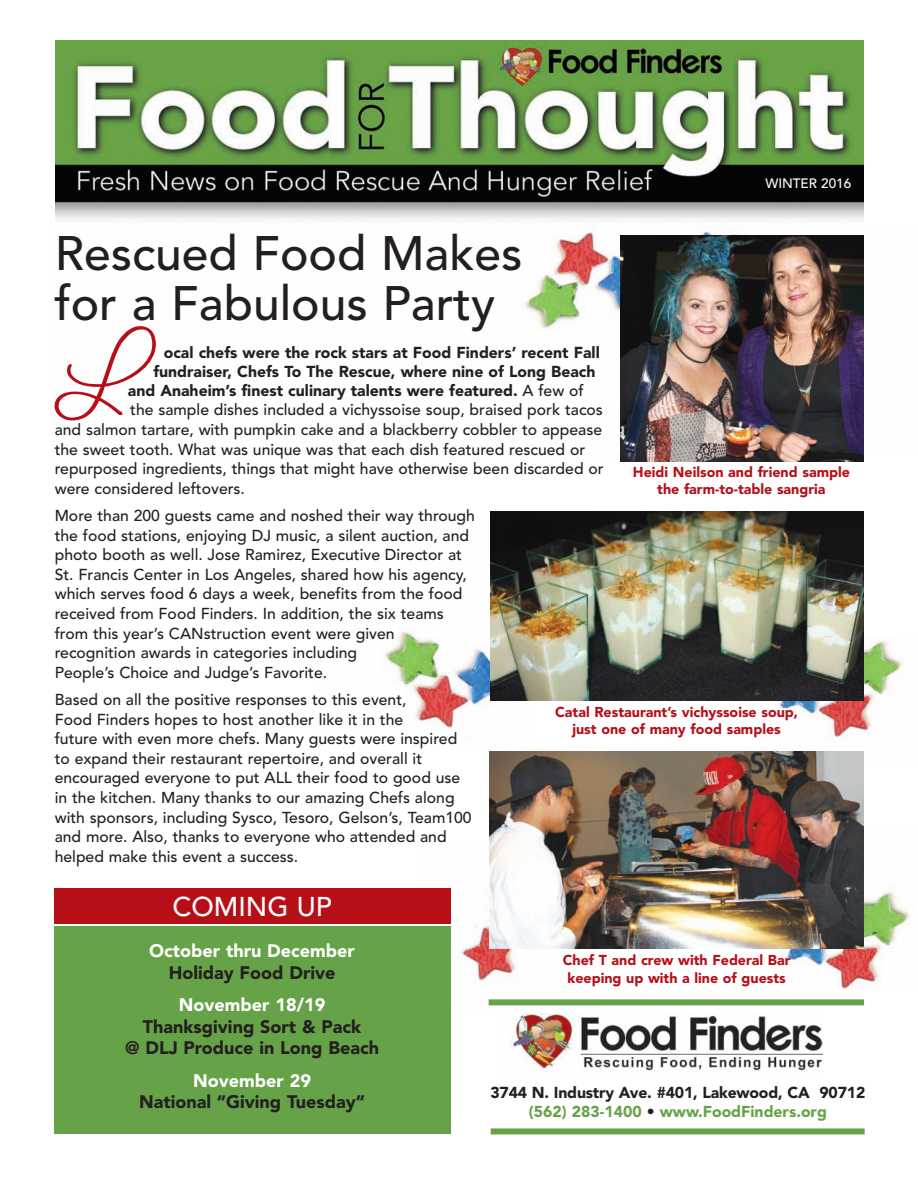
<style>
.page{position:relative;width:918px;height:1188px;background:#fff}
.page>*{position:absolute;margin:0;border:0;box-sizing:border-box;transform-origin:0 0}
.t1{font:500 91.5px "Saginaw";color:#b70f17}
.t2{font:500 48px/49.5px "Avenir";color:#231f20}
.t3{font:500 27px "Avenir";color:#fff}
.t4{font:900 18px/21.6px "Avenir";color:#231f20;text-align:center}
.t5{font:900 18px "Avenir";color:#fff}
.t6{font:500 15.75px/19.6px "Avenir";color:#231f20}
.t7{font:900 15.75px/18.9px "Avenir";color:#231f20;text-align:center}
.t8{font:900 14.25px/17.1px "Avenir";color:#b70f17;text-align:center}
.t9{font:500 13.5px "Avenir";color:#fff}
.s1{font-weight:500}
.s2{color:#66a247}
</style>
<div class="page">
<img style="left:775px;top:892px;width:135px;height:97px">
<img style="left:384px;top:631px;width:147px;height:98px">
<img style="left:55px;top:40px;width:809px;height:187px">
<img style="left:523px;top:231px;width:217px;height:98px">
<img style="left:450px;top:888px;width:148px;height:126px">
<img style="left:499px;top:1013px;width:324px;height:59px">
<div style="left:489px;top:999px;width:375px;height:6px;background:#66a247"></div>
<div style="left:54px;top:888px;width:396px;height:36px;background:#b70f17"></div>
<div style="left:491px;top:1128px;width:374px;height:6px;background:#66a247"></div>
<img style="left:620px;top:235px;width:244px;height:226px">
<div style="left:54px;top:926px;width:396px;height:208px;background:#66a247"></div>
<img style="left:760px;top:640px;width:144px;height:112px">
<img style="left:489px;top:752px;width:375px;height:196px">
<img style="left:490px;top:512px;width:374px;height:188px">
<p class="t9" style="left:765px;top:178px;width:87px">WINTER 2016</p>
<h2 class="t2" style="left:55px;top:233px;width:469px">Rescued Food Makes for a Fabulous Party</h2>
<p class="t7" style="left:164px;top:344px;width:438px">ocal chefs were the rock stars at Food Finders’ recent Fall</p>
<p class="t7" style="left:153px;top:363px;width:444px">fundraiser, Chefs To The Rescue, where nine of Long Beach</p>
<p class="t7" style="left:128px;top:382px;width:457px">and Anaheim’s finest culinary talents were featured. <span class="s1">A few of</span></p>
<p class="t6" style="left:130px;top:401px;width:474px">the sample dishes included a vichyssoise soup, braised pork tacos</p>
<p class="t6" style="left:55px;top:421px;width:549px">and salmon tartare, with pumpkin cake and a blackberry cobbler to appease</p>
<p class="t6" style="left:55px;top:441px;width:532px">the sweet tooth. What was unique was that each dish featured rescued or</p>
<p class="t6" style="left:55px;top:460px;width:550px">repurposed ingredients, things that might have otherwise been discarded or</p>
<p class="t6" style="left:55px;top:480px;width:192px">were considered leftovers.</p>
<p class="t6" style="left:55px;top:507px;width:422px">More than 200 guests came and noshed their way through the food stations, enjoying DJ music, a silent auction, and photo booth as well. Jose Ramirez, Executive Director at St. Francis Center in Los Angeles, shared how his agency, which serves food 6 days a week, benefits from the food received from Food Finders. In addition, the six teams from this year’s CANstruction event were given recognition awards in categories including<br>People’s Choice and Judge’s Favorite.</p>
<p class="t6" style="left:55px;top:691px;width:418px">Based on all the positive responses to this event,<br>Food Finders hopes to host another like it in the<br>future with even more chefs. Many guests were inspired to expand their restaurant repertoire, and overall it encouraged everyone to put ALL their food to good use in the kitchen. Many thanks to our amazing Chefs along with sponsors, including Sysco, Tesoro, Gelson’s, Team100 and more. Also, thanks to everyone who attended and helped make this event a success.</p>
<h1 class="t1" style="left:54px;top:304px;width:79px">L</h1>
<p class="t8" style="left:633px;top:465px;width:219px">Heidi Neilson and friend sample the farm-to-table sangria</p>
<p class="t8" style="left:555px;top:705px;width:244px">Catal Restaurant’s vichyssoise soup, just one of many food samples</p>
<h3 class="t3" style="left:172px;top:895px;width:161px">COMING UP</h3>
<p class="t5" style="left:149px;top:943px;width:207px">October thru December</p>
<p class="t4" style="left:169px;top:963px;width:168px">Holiday Food Drive</p>
<p class="t5" style="left:179px;top:997px;width:148px">November 18/19</p>
<p class="t4" style="left:125px;top:1017px;width:256px">Thanksgiving Sort &amp; Pack<br>@ DLJ Produce in Long Beach</p>
<p class="t5" style="left:193px;top:1073px;width:119px">November 29</p>
<p class="t4" style="left:139px;top:1093px;width:228px">National “Giving Tuesday”</p>
<p class="t8" style="left:563px;top:953px;width:229px">Chef T and crew with Federal Bar keeping up with a line of guests</p>
<p class="t7" style="left:490px;top:1084px;width:376px">3744 N. Industry Ave. #401, Lakewood, CA 90712 <span class="s2">(562) 283-1400</span> • <span class="s2">www.FoodFinders.org</span></p>
</div>
